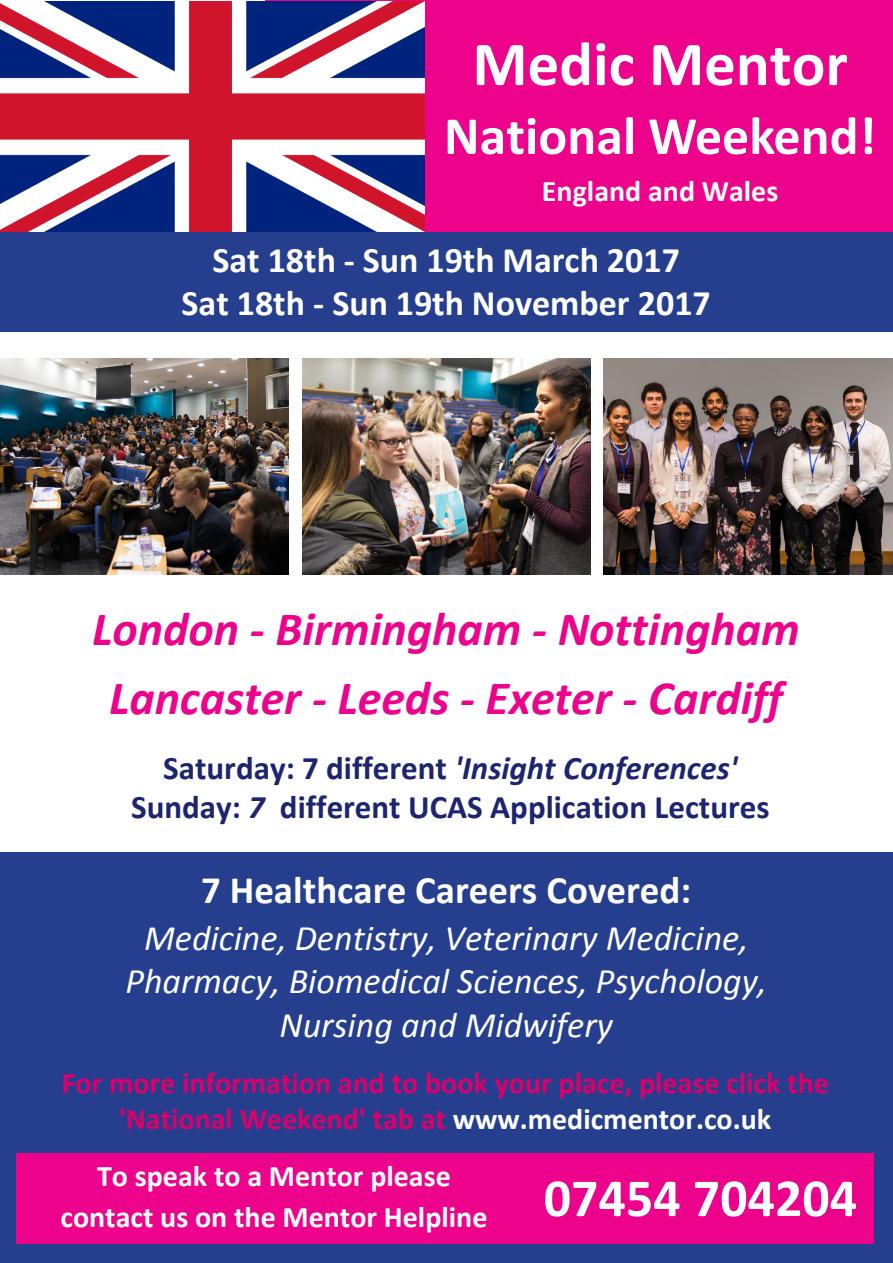
<style>
.page{position:relative;width:893px;height:1263px;background:#fff}
.page>*{position:absolute;margin:0;border:0;box-sizing:border-box;transform-origin:0 0}
.t1{font:700 63px "Calibri";color:#fff}
.t2{font:700 54px "Calibri";color:#fff}
.t3{font:italic 700 48px/69px "Calibri";color:#ed028c;text-align:center}
.t4{font:700 39px "Calibri";color:#fff}
.t5{font:italic 36px/43.2px "Calibri";color:#fff;text-align:center}
.t6{font:700 36px/43.2px "Calibri";color:#fff;text-align:center}
.t7{font:700 33px/39.6px "Calibri";color:#1d2470;text-align:center}
.t8{font:700 30px/36px "Calibri";color:#dc006b;text-align:center}
.t9{font:700 30px/40.5px "Calibri";color:#fff;text-align:center}
.s1{font-style:italic}
.s2{color:#fff}
</style>
<div class="page">
<div style="left:265px;top:0;width:628px;height:232px;background:#ed028c"></div>
<img style="left:0;top:2px;width:425px;height:230px">
<div style="left:0;top:852px;width:893px;height:260px;background:#253f8e"></div>
<div style="left:0;top:1112px;width:893px;height:151px;background:#253f8e"></div>
<div style="left:16px;top:1153px;width:857px;height:90px;background:#ed028c"></div>
<img style="left:1px;top:358px;width:288px;height:216px">
<img style="left:302px;top:358px;width:288px;height:216px">
<img style="left:603px;top:358px;width:289px;height:216px">
<div style="left:0;top:232px;width:893px;height:100px;background:#253f8e"></div>
<p class="t1" style="left:472px;top:25px;width:377px">Medic Mentor</p>
<p class="t2" style="left:444px;top:101px;width:434px">National Weekend!</p>
<p class="t9" style="left:542px;top:170px;width:238px">England and Wales</p>
<p class="t6" style="left:182px;top:238px;width:531px">Sat 18th - Sun 19th March 2017<br>Sat 18th - Sun 19th November 2017</p>
<p class="t3" style="left:92px;top:595px;width:709px">London - Birmingham - Nottingham<br>Lancaster - Leeds - Exeter - Cardiff</p>
<p class="t7" style="left:131px;top:748px;width:640px">Saturday: 7 different <span class="s1">'Insight Conferences'<br></span>Sunday: <span class="s1">7</span> different UCAS Application Lectures</p>
<p class="t4" style="left:201px;top:865px;width:492px">7 Healthcare Careers Covered:</p>
<p class="t5" style="left:126px;top:915px;width:643px">Medicine, Dentistry, Veterinary Medicine,<br>Pharmacy, Biomedical Sciences, Psychology,<br>Nursing and Midwifery</p>
<p class="t8" style="left:62px;top:1064px;width:769px">For more information and to book your place, please click the 'National Weekend' tab at <span class="s2">www.medicmentor.co.uk</span></p>
<p class="t9" style="left:61px;top:1156px;width:428px">To speak to a Mentor please contact us on the Mentor Helpline</p>
<h2 class="t2" style="left:544px;top:1163px;width:315px">07454 704204</h2>
</div>
